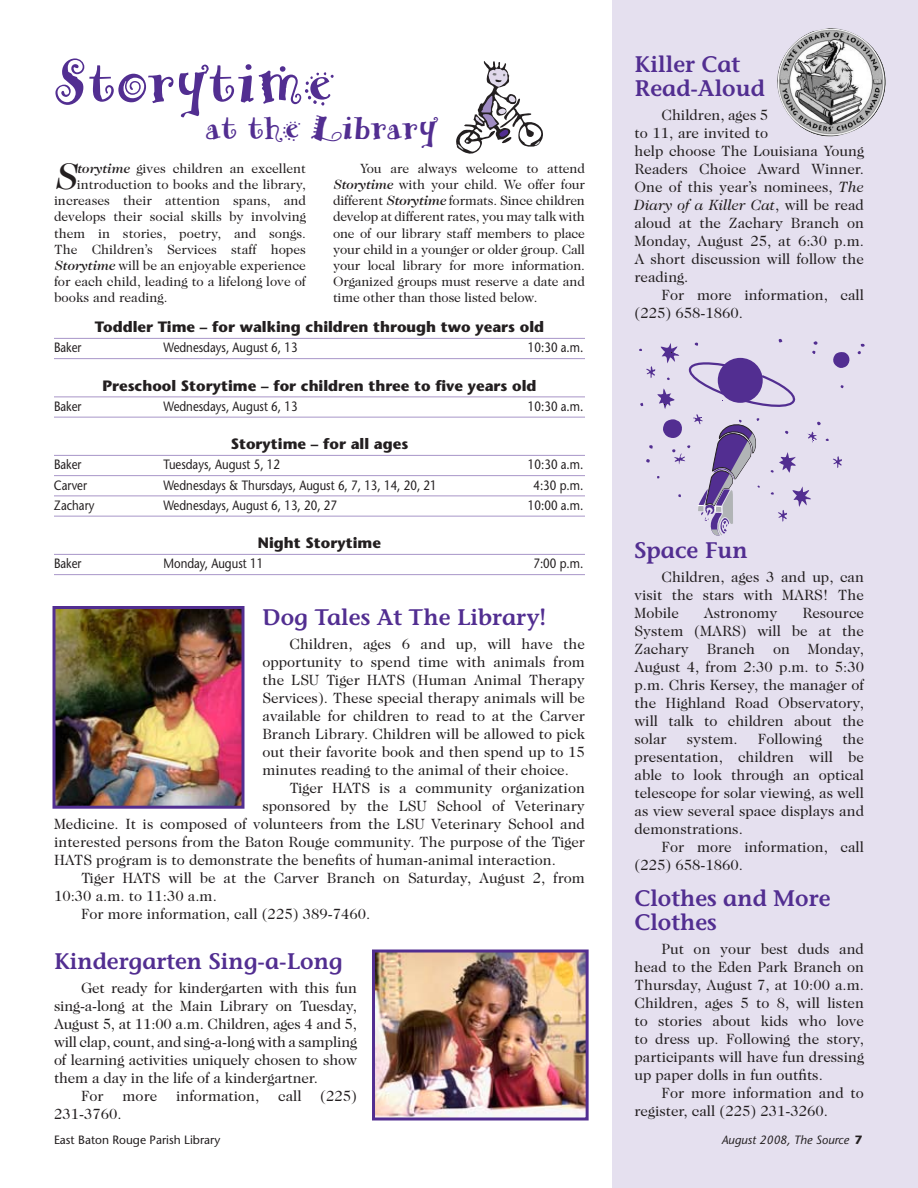
<style>
.page{position:relative;width:918px;height:1188px;background:#fff}
.page>*{position:absolute;margin:0;border:0;box-sizing:border-box;transform-origin:0 0}
.t1{font:63.15px "Remedy Double";color:#522e91}
.t2{font:italic 500 37.35px "Caslon Two Twenty Four";color:#231f20}
.t3{font:37.2px "Remedy Double";color:#522e91}
.t4{font:600 22.5px/24px "Stone Informal";color:#522e91}
.t5{font:15px/18px "Caslon Two Twenty Four";color:#231f20;text-align:justify}
.t6{font:700 15px "Stone Sans";color:#231f20}
.t7{font:italic 15px "Caslon Two Twenty Four";color:#231f20}
.t8{font:13.5px/16.2px "Caslon Two Twenty Four";color:#231f20;text-align:justify}
.t9{font:13.5px "Stone Sans";color:#231f20;scale:.85 1}
.t10{font:12px "Stone Sans";color:#231f20}
.t11{font:italic 12px "Stone Sans";color:#231f20}
.s1{font-weight:500;font-style:italic}
.s2{font-style:italic}
.s3{font-style:normal}
</style>
<div class="page">
<div style="left:612px;top:0;width:306px;height:1188px;background:#e5e0ef"></div>
<hr style="left:54px;top:338px;width:531px;height:1px;background:#a896c8">
<hr style="left:54px;top:358px;width:531px;height:1px;background:#a896c8">
<hr style="left:54px;top:397px;width:531px;height:1px;background:#a896c8">
<hr style="left:54px;top:417px;width:531px;height:1px;background:#a896c8">
<hr style="left:54px;top:455px;width:531px;height:1px;background:#a896c8">
<hr style="left:54px;top:475px;width:531px;height:1px;background:#a896c8">
<hr style="left:54px;top:496px;width:531px;height:1px;background:#a896c8">
<hr style="left:54px;top:516px;width:531px;height:1px;background:#a896c8">
<hr style="left:54px;top:554px;width:531px;height:1px;background:#a896c8">
<hr style="left:54px;top:574px;width:531px;height:1px;background:#a896c8">
<svg style="left:456px;top:61px;width:87px;height:93px"></svg>
<img style="left:56px;top:610px;width:184px;height:195px">
<div style="left:52px;top:606px;width:192px;height:203px;border:3px solid #522e91"></div>
<img style="left:376px;top:954px;width:209px;height:162px">
<div style="left:372px;top:950px;width:217px;height:170px;border:3px solid #522e91"></div>
<img style="left:777px;top:28px;width:109px;height:109px">
<svg style="left:857px;top:343px;width:8px;height:11px"></svg>
<svg style="left:639px;top:339px;width:211px;height:197px"></svg>
<h3 class="t1" style="left:54px;top:42px;width:282px">Storytime</h3>
<h3 class="t3" style="left:205px;top:104px;width:234px">at the Library</h3>
<p class="t2" style="left:54px;top:155px;width:24px">S</p>
<p class="t8" style="left:77px;top:160px;width:231px"><span class="s1">torytime</span> gives children an excellent</p>
<p class="t8" style="left:333px;top:160px;width:254px;text-indent:27px">You are always welcome to attend <span class="s1">Storytime</span> with your child. We offer four different <span class="s1">Storytime</span> formats. Since children develop at different rates, you may talk with one of our library staff members to place your child in a younger or older group. Call your local library for more information.<br>Organized groups must reserve a date and time other than those listed below.</p>
<h5 class="t6" style="left:95px;top:317px;width:451px">Toddler Time – for walking children through two years old</h5>
<p class="t8" style="left:77px;top:176px;width:231px">introduction to books and the library,</p>
<p class="t8" style="left:54px;top:192px;width:254px">increases their attention spans, and</p>
<p class="t8" style="left:54px;top:209px;width:254px">develops their social skills by involving</p>
<p class="t8" style="left:54px;top:225px;width:253px">them in stories, poetry, and songs.</p>
<p class="t8" style="left:54px;top:241px;width:253px">The Children’s Services staff hopes</p>
<p class="t8" style="left:54px;top:257px;width:254px"><span class="s1">Storytime</span> will be an enjoyable experience</p>
<p class="t8" style="left:54px;top:273px;width:253px">for each child, leading to a lifelong love of</p>
<p class="t8" style="left:54px;top:290px;width:115px">books and reading.</p>
<p class="t9" style="left:54px;top:339px;width:34px">Baker</p>
<p class="t9" style="left:163px;top:339px;width:159px">Wednesdays, August 6, 13</p>
<p class="t9" style="left:528px;top:339px;width:67px">10:30 a.m.</p>
<h5 class="t6" style="left:102px;top:376px;width:436px">Preschool Storytime – for children three to five years old</h5>
<p class="t9" style="left:54px;top:398px;width:34px">Baker</p>
<p class="t9" style="left:163px;top:398px;width:159px">Wednesdays, August 6, 13</p>
<p class="t9" style="left:528px;top:398px;width:67px">10:30 a.m.</p>
<h5 class="t6" style="left:231px;top:434px;width:179px">Storytime – for all ages</h5>
<p class="t9" style="left:54px;top:456px;width:34px">Baker</p>
<p class="t9" style="left:163px;top:456px;width:139px">Tuesdays, August 5, 12</p>
<p class="t9" style="left:528px;top:456px;width:67px">10:30 a.m.</p>
<p class="t9" style="left:54px;top:477px;width:41px">Carver</p>
<p class="t9" style="left:163px;top:477px;width:323px">Wednesdays &amp; Thursdays, August 6, 7, 13, 14, 20, 21</p>
<p class="t9" style="left:533px;top:477px;width:60px">4:30 p.m.</p>
<p class="t9" style="left:54px;top:497px;width:49px">Zachary</p>
<p class="t9" style="left:163px;top:497px;width:206px">Wednesdays, August 6, 13, 20, 27</p>
<p class="t9" style="left:528px;top:497px;width:67px">10:00 a.m.</p>
<h5 class="t6" style="left:258px;top:533px;width:125px">Night Storytime</h5>
<p class="t9" style="left:54px;top:555px;width:34px">Baker</p>
<p class="t9" style="left:163px;top:555px;width:119px">Monday, August 11</p>
<p class="t9" style="left:533px;top:555px;width:60px">7:00 p.m.</p>
<p class="t4" style="left:262px;top:605px;width:286px">Dog Tales At The Library!</p>
<p class="t5" style="left:262px;top:635px;width:324px;text-indent:27px">Children, ages 6 and up, will have the opportunity to spend time with animals from the LSU Tiger HATS (Human Animal Therapy Services). These special therapy animals will be available for children to read to at the Carver Branch Library. Children will be allowed to pick out their favorite book and then spend up to 15 minutes reading to the animal of their choice.</p>
<p class="t5" style="left:290px;top:779px;width:297px">Tiger HATS is a community organization</p>
<p class="t5" style="left:54px;top:797px;width:533px;text-indent:208px">sponsored by the LSU School of Veterinary Medicine. It is composed of volunteers from the LSU Veterinary School and interested persons from the Baton Rouge community. The purpose of the Tiger HATS program is to demonstrate the benefits of human-animal interaction.</p>
<p class="t5" style="left:81px;top:869px;width:505px">Tiger HATS will be at the Carver Branch on Saturday, August 2, from</p>
<p class="t5" style="left:81px;top:887px;width:291px;text-indent:-27px">10:30 a.m. to 11:30 a.m.<br>For more information, call (225) 389-7460.</p>
<p class="t4" style="left:54px;top:949px;width:290px">Kindergarten Sing-a-Long</p>
<p class="t5" style="left:54px;top:979px;width:305px;text-indent:27px">Get ready for kindergarten with this fun sing-a-long at the Main Library on Tuesday, August 5, at 11:00 a.m. Children, ages 4 and 5, will clap, count, and sing-a-long with a sampling of learning activities uniquely chosen to show them a day in the life of a kindergartner.</p>
<p class="t5" style="left:81px;top:1087px;width:24px">For</p>
<p class="t5" style="left:123px;top:1087px;width:36px">more</p>
<p class="t5" style="left:176px;top:1087px;width:85px">information,</p>
<p class="t5" style="left:278px;top:1087px;width:25px">call</p>
<p class="t5" style="left:320px;top:1087px;width:38px">(225)</p>
<p class="t5" style="left:54px;top:1105px;width:69px">231-3760.</p>
<p class="t4" style="left:634px;top:52px;width:132px">Killer Cat<br>Read-Aloud</p>
<p class="t5" style="left:662px;top:106px;width:108px">Children, ages 5</p>
<p class="t5" style="left:634px;top:124px;width:135px">to 11, are invited to</p>
<p class="t5" style="left:634px;top:142px;width:231px">help choose The Louisiana Young</p>
<p class="t5" style="left:634px;top:160px;width:231px">Readers Choice Award Winner.</p>
<p class="t5" style="left:634px;top:178px;width:231px">One of this year’s nominees, <span class="s2">The</span></p>
<p class="t7" style="left:634px;top:196px;width:231px">Diary of a Killer Cat<span class="s3">, will be read</span></p>
<p class="t5" style="left:634px;top:214px;width:231px">aloud at the Zachary Branch on</p>
<p class="t5" style="left:634px;top:232px;width:231px">Monday, August 25, at 6:30 p.m.</p>
<p class="t5" style="left:634px;top:250px;width:231px">A short discussion will follow the</p>
<p class="t5" style="left:634px;top:268px;width:55px">reading.</p>
<p class="t5" style="left:662px;top:286px;width:204px">For more information, call</p>
<p class="t5" style="left:634px;top:304px;width:110px">(225) 658-1860.</p>
<p class="t4" style="left:634px;top:538px;width:115px">Space Fun</p>
<p class="t5" style="left:634px;top:568px;width:231px;text-indent:27px">Children, ages 3 and up, can visit the stars with MARS! The Mobile</p>
<p class="t5" style="left:704px;top:604px;width:75px">Astronomy</p>
<p class="t5" style="left:634px;top:604px;width:231px;text-indent:168px">Resource System (MARS) will be at the Zachary Branch on Monday, August 4, from 2:30 p.m. to 5:30</p>
<p class="t5" style="left:634px;top:676px;width:231px">p.m. Chris Kersey, the manager of the Highland Road Observatory, will talk to children about the solar</p>
<p class="t5" style="left:634px;top:730px;width:231px;text-indent:208px">the presentation, children will be able to look through an optical telescope for solar viewing, as well as view several space displays and demonstrations.</p>
<p class="t5" style="left:662px;top:838px;width:204px">For more information, call</p>
<p class="t5" style="left:634px;top:856px;width:110px">(225) 658-1860.</p>
<p class="t4" style="left:634px;top:886px;width:197px">Clothes and More<br>Clothes</p>
<p class="t5" style="left:634px;top:940px;width:231px;text-indent:27px">Put on your best duds and head to the Eden Park Branch on Thursday, August 7, at 10:00 a.m.<br>Children, ages 5 to 8, will listen to stories about kids who love to dress up. Following the story, participants will have fun dressing up paper dolls in fun outfits.</p>
<p class="t5" style="left:634px;top:1084px;width:231px;text-indent:27px">For more information and to register, call (225) 231-3260.</p>
<p class="t5" style="left:687px;top:730px;width:52px">system.</p>
<p class="t5" style="left:758px;top:730px;width:66px">Following</p>
<p class="t10" style="left:54px;top:1132px;width:168px">East Baton Rouge Parish Library</p>
<p class="t11" style="left:721px;top:1132px;width:129px">August 2008, The Source</p>
</div>
